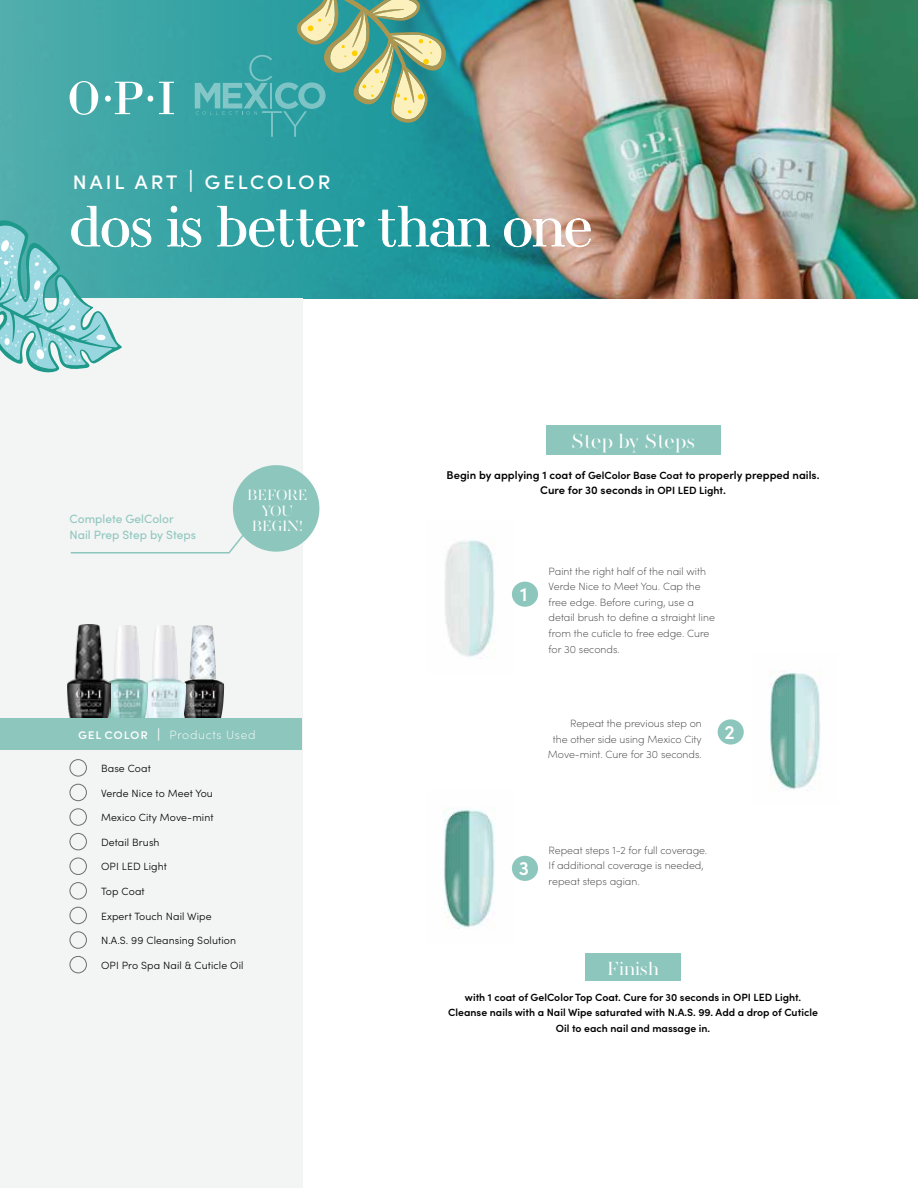
<style>
.page{position:relative;width:918px;height:1188px;background:#fff}
.page>*{position:absolute;margin:0;border:0;box-sizing:border-box;transform-origin:0 0}
.t1{font:300 58.65px "AW Conqueror Didot";letter-spacing:-.02em;color:#fff}
.t2{font:24px "Sofia Pro";letter-spacing:.1em;color:#fff}
.t3{font:300 21px "AW Conqueror Didot";letter-spacing:-.02em;color:#fff}
.t4{font:300 19.5px "AW Conqueror Didot";color:#fff}
.t5{font:600 19.5px "Sofia Pro";color:#fff}
.t6{font:300 15.3px/15.8px "AW Conqueror Didot";color:#fff;text-align:center}
.t7{font:12px/15.6px "Sofia Pro";letter-spacing:-.005em;color:#8dc6bd}
.t8{font:200 12px "Sofia Pro";letter-spacing:.06em;color:#fff}
.t9{font:600 11.25px/15.6px "Sofia Pro";color:#000;text-align:center}
.t10{font:200 10.5px/15.6px "Sofia Pro";color:#383839}
.t11{font:600 10.5px/15.6px "Sofia Pro";color:#000;text-align:center}
.t12{font:300 10.5px "Sofia Pro";letter-spacing:.01em;color:#000}
.s1{font-weight:500;font-size:13.5px}
.s2{font-size:10.5px}
</style>
<div class="page">
<img style="left:0;top:0;width:918px;height:299px">
<div style="left:0;top:298px;width:302px;height:890px;background:#f3f4f4"></div>
<img style="left:186px;top:625px;width:38px;height:93px">
<img style="left:148px;top:625px;width:38px;height:93px">
<img style="left:110px;top:625px;width:38px;height:93px">
<img style="left:68px;top:625px;width:42px;height:93px">
<div style="left:585px;top:954px;width:96px;height:27px;background:#8dc6bd"></div>
<div style="left:0;top:718px;width:301px;height:32px;background:#8dc6bd"></div>
<svg style="left:195px;top:0;width:258px;height:137px"></svg>
<div style="left:70px;top:759px;width:17px;height:17px;border:1px solid #6d6e71;border-radius:50%"></div>
<div style="left:70px;top:784px;width:17px;height:17px;border:1px solid #6d6e71;border-radius:50%"></div>
<div style="left:70px;top:808px;width:17px;height:18px;border:1px solid #6d6e71;border-radius:50%"></div>
<div style="left:70px;top:833px;width:17px;height:17px;border:1px solid #6d6e71;border-radius:50%"></div>
<div style="left:70px;top:858px;width:17px;height:17px;border:1px solid #6d6e71;border-radius:50%"></div>
<div style="left:70px;top:882px;width:17px;height:17px;border:1px solid #6d6e71;border-radius:50%"></div>
<div style="left:70px;top:907px;width:17px;height:17px;border:1px solid #6d6e71;border-radius:50%"></div>
<div style="left:70px;top:931px;width:17px;height:18px;border:1px solid #6d6e71;border-radius:50%"></div>
<div style="left:70px;top:956px;width:17px;height:17px;border:1px solid #6d6e71;border-radius:50%"></div>
<svg style="left:70px;top:81px;width:28px;height:34px"></svg>
<svg style="left:105px;top:82px;width:48px;height:32px"></svg>
<svg style="left:159px;top:82px;width:15px;height:32px"></svg>
<svg style="left:0;top:206px;width:151px;height:167px"></svg>
<svg style="left:167px;top:206px;width:34px;height:41px"></svg>
<svg style="left:217px;top:206px;width:147px;height:41px"></svg>
<svg style="left:378px;top:206px;width:112px;height:41px"></svg>
<svg style="left:504px;top:219px;width:87px;height:28px"></svg>
<img style="left:444px;top:808px;width:69px;height:121px">
<img style="left:769px;top:671px;width:52px;height:120px">
<img style="left:445px;top:540px;width:68px;height:119px">
<div style="left:546px;top:425px;width:174px;height:30px;background:#8dc6bd"></div>
<div style="left:512px;top:582px;width:26px;height:25px;background:#8dc6bd;border-radius:50%"></div>
<div style="left:718px;top:719px;width:26px;height:26px;background:#8dc6bd;border-radius:50%"></div>
<div style="left:512px;top:856px;width:26px;height:25px;background:#8dc6bd;border-radius:50%"></div>
<svg style="left:70px;top:531px;width:173px;height:23px"></svg>
<div style="left:233px;top:465px;width:86px;height:87px;background:#8dc6bd;border-radius:50%"></div>
<h2 class="t2" style="left:73px;top:163px;width:260px">nail art | Gelcolor</h2>
<h1 class="t1" style="left:70px;top:182px;width:526px">dos is better than one</h1>
<p class="t7" style="left:70px;top:510px;width:128px">Complete GelColor<br>Nail Prep Step by Steps</p>
<h3 class="t6" style="left:247px;top:487px;width:62px">BEFORE<br>YOU<br>BEGIN!</h3>
<p class="t8" style="left:78px;top:726px;width:179px"><span class="s1">GEL COLOR |</span> Products Used</p>
<p class="t12" style="left:101px;top:761px;width:51px">Base Coat</p>
<p class="t12" style="left:101px;top:785px;width:113px">Verde Nice to Meet You</p>
<p class="t12" style="left:101px;top:810px;width:114px">Mexico City Move-mint</p>
<p class="t12" style="left:101px;top:834px;width:60px">Detail Brush</p>
<p class="t12" style="left:101px;top:859px;width:67px">OPI LED Light</p>
<p class="t12" style="left:101px;top:884px;width:45px">Top Coat</p>
<p class="t12" style="left:101px;top:908px;width:112px">Expert Touch Nail Wipe</p>
<p class="t12" style="left:101px;top:933px;width:137px">N.A.S. 99 Cleansing Solution</p>
<p class="t12" style="left:101px;top:957px;width:144px">OPI Pro Spa Nail &amp; Cuticle Oil</p>
<h3 class="t3" style="left:571px;top:425px;width:126px">Step by Steps</h3>
<p class="t9" style="left:447px;top:466px;width:374px">Begin by applying 1 coat of <span class="s2">GelColor Base Coat</span> to properly prepped nails.<br>Cure for 30 seconds in <span class="s2">OPI LED Light</span>.</p>
<h3 class="t5" style="left:520px;top:580px;width:9px">1</h3>
<p class="t10" style="left:549px;top:563px;width:168px">Paint the right half of the nail with<br>Verde Nice to Meet You. Cap the free edge. Before curing, use a detail brush to define a straight line from the cuticle to free edge. Cure for 30 seconds.</p>
<p class="t10" style="left:548px;top:715px;width:155px;text-align:right">Repeat the previous step on<br>the other side using Mexico City<br>Move-mint. Cure for 30 seconds.</p>
<h3 class="t5" style="left:724px;top:717px;width:12px">2</h3>
<h3 class="t5" style="left:519px;top:854px;width:12px">3</h3>
<p class="t10" style="left:549px;top:842px;width:160px">Repeat steps 1-2 for full coverage.<br>If additional coverage is needed, repeat steps agian.</p>
<h3 class="t4" style="left:607px;top:953px;width:53px">Finish</h3>
<p class="t11" style="left:448px;top:988px;width:371px">with 1 coat of GelColor Top Coat. Cure for 30 seconds in OPI LED Light.<br>Cleanse nails with a Nail Wipe saturated with N.A.S. 99. Add a drop of Cuticle<br>Oil to each nail and massage in.</p>
</div>
